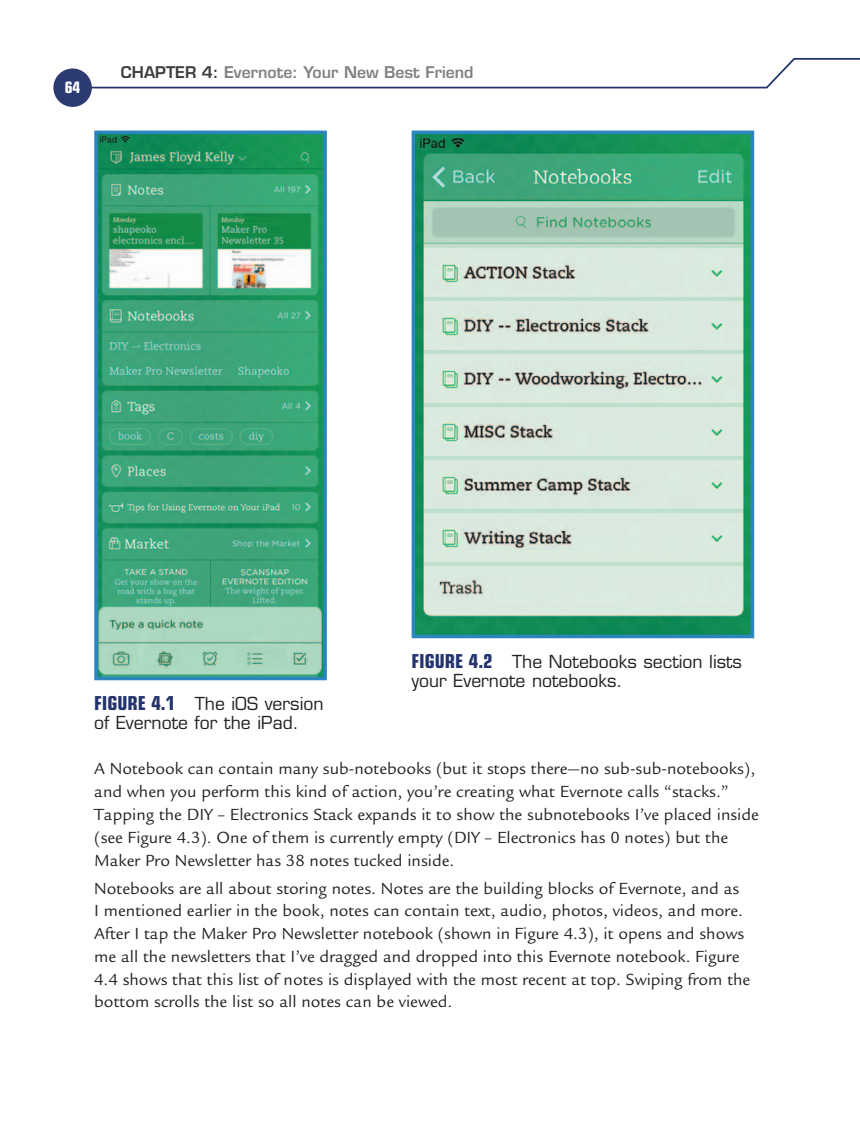
<style>
.page{position:relative;width:860px;height:1142px;background:#fff}
.page>*{position:absolute;margin:0;border:0;box-sizing:border-box;transform-origin:0 0}
.t1{font:17.5px/22.8px "Legacy Sans Std";color:#231f20}
.t2{font:17.5px/19.2px "Eurostile LT Std";color:#231f20}
.t3{font:600 15.75px "Eurostile LT Std";color:#808285}
.t4{font:700 condensed 15.75px "Eurostile LT Std";color:#fff}
.s1{color:#3e3e3f}
.s2{font-weight:700;font-stretch:condensed;font-size:19.25px;color:#23336d}
</style>
<div class="page">
<div style="left:53px;top:68px;width:39px;height:39px;background:#2b3b72;border-radius:50%"></div>
<svg style="left:89px;top:58px;width:770px;height:31px"></svg>
<img style="left:99px;top:136px;width:223px;height:539px">
<div style="left:94px;top:131px;width:233px;height:549px;border:4px solid #2c85bf"></div>
<img style="left:416px;top:136px;width:333px;height:497px">
<div style="left:411px;top:131px;width:343px;height:507px;border:4px solid #2c85bf"></div>
<p class="t4" style="left:65px;top:81px;width:17px">64</p>
<p class="t3" style="left:121px;top:66px;width:354px"><span class="s1">CHAPTER 4:</span> Evernote: Your New Best Friend</p>
<p class="t2" style="left:94px;top:696px;width:231px"><span class="s2">FIGURE 4.1</span> The iOS version of Evernote for the iPad.</p>
<p class="t2" style="left:411px;top:654px;width:332px"><span class="s2">FIGURE 4.2</span> The Notebooks section lists your Evernote notebooks.</p>
<p class="t1" style="left:94px;top:759px;width:666px">A Notebook can contain many sub-notebooks (but it stops there—no sub-sub-notebooks), and when you perform this kind of action, you’re creating what Evernote calls “stacks.” Tapping the DIY – Electronics Stack expands it to show the subnotebooks I’ve placed inside (see Figure 4.3). One of them is currently empty (DIY – Electronics has 0 notes) but the Maker Pro Newsletter has 38 notes tucked inside.</p>
<p class="t1" style="left:94px;top:878px;width:657px">Notebooks are all about storing notes. Notes are the building blocks of Evernote, and as<br>I mentioned earlier in the book, notes can contain text, audio, photos, videos, and more.<br>After I tap the Maker Pro Newsletter notebook (shown in Figure 4.3), it opens and shows me all the newsletters that I’ve dragged and dropped into this Evernote notebook. Figure 4.4 shows that this list of notes is displayed with the most recent at top. Swiping from the bottom scrolls the list so all notes can be viewed.</p>
</div>
